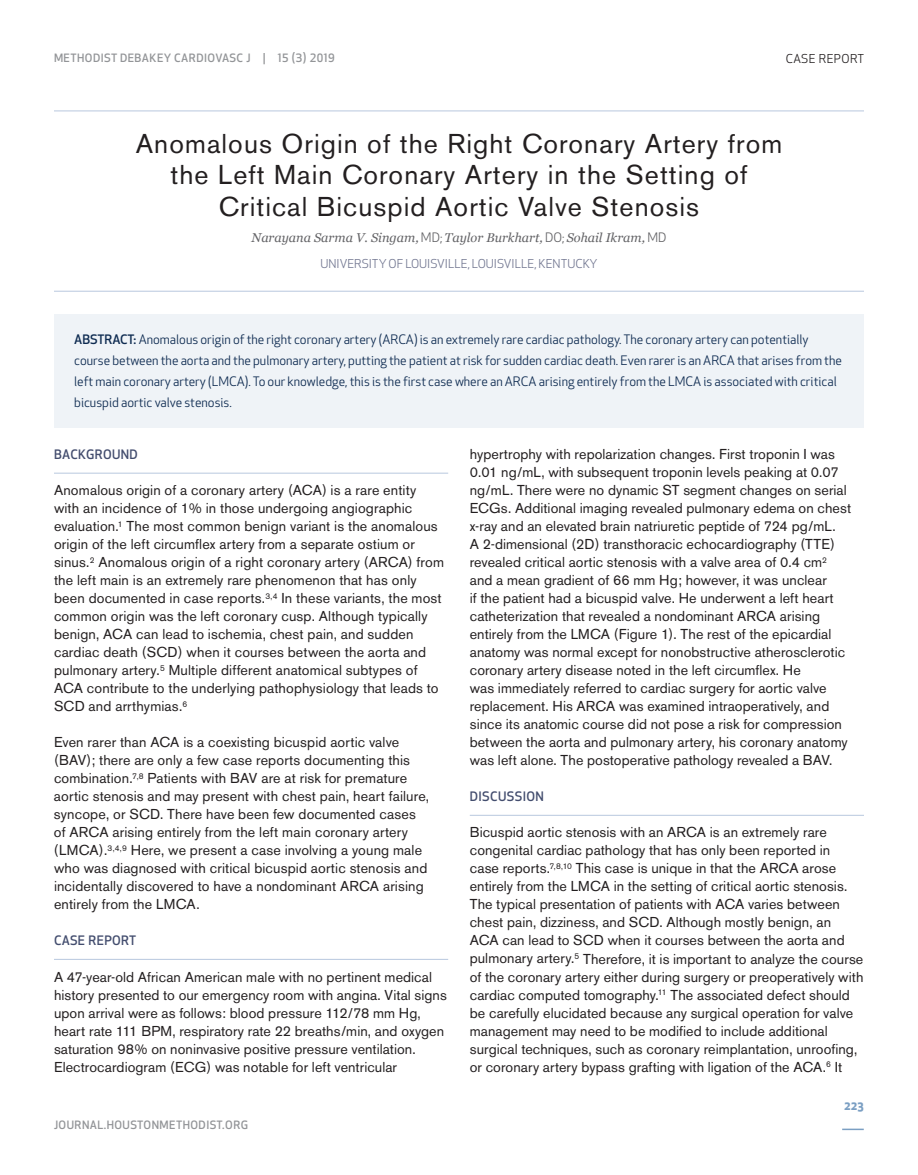
<style>
.page{position:relative;width:918px;height:1175px;background:#fff}
.page>*{position:absolute;margin:0;border:0;box-sizing:border-box;transform-origin:0 0}
.t1{font:27px/31.5px "Akzidenz Grotesk BE";letter-spacing:.04em;color:#231f20;text-align:center}
.t2{font:14.25px/18px "Akzidenz Grotesk BE";letter-spacing:.005em;color:#231f20}
.t3{font:12.75px/21px "Apex New";color:#0e2b51}
.t4{font:italic 12.75px "Georgia";color:#636366}
.t5{font:500 12.75px "Apex New";letter-spacing:.03em;color:#434d6e}
.t6{font:12px "Apex New";color:#727791}
.t7{font:12px "Apex New";letter-spacing:.04em;color:#231f20}
.t8{font:700 12px "Apex New";color:#7b9fc3}
.t9{font:500 11.25px "Apex New";letter-spacing:.04em;color:#939598}
.s1{font-family:"Apex New";font-style:normal}
.s2{font-weight:500}
</style>
<div class="page">
<hr style="left:842px;top:1128px;width:22px;height:2px;background:#7b9fc3">
<hr style="left:54px;top:110px;width:810px;height:1px;background:#b8c8de">
<hr style="left:54px;top:473px;width:394px;height:1px;background:#b8c8de">
<hr style="left:54px;top:959px;width:394px;height:1px;background:#b8c8de">
<hr style="left:470px;top:815px;width:394px;height:1px;background:#b8c8de">
<hr style="left:54px;top:291px;width:810px;height:1px;background:#b8c8de">
<div style="left:54px;top:314px;width:810px;height:113px;background:#eff3f7"></div>
<p class="t9" style="left:54px;top:51px;width:282px">METHODIST DEBAKEY CARDIOVASC J | 15 (3) 2019</p>
<p class="t7" style="left:786px;top:51px;width:80px">CASE REPORT</p>
<h1 class="t1" style="left:136px;top:127px;width:648px">Anomalous Origin of the Right Coronary Artery from the Left Main Coronary Artery in the Setting of<br>Critical Bicuspid Aortic Valve Stenosis</h1>
<p class="t4" style="left:252px;top:229px;width:416px">Narayana Sarma V. Singam, <span class="s1">MD;</span> Taylor Burkhart, <span class="s1">DO;</span> Sohail Ikram, <span class="s1">MD</span></p>
<p class="t6" style="left:321px;top:256px;width:279px">UNIVERSITY OF LOUISVILLE, LOUISVILLE, KENTUCKY</p>
<p class="t3" style="left:74px;top:329px;width:769px"><span class="s2">ABSTRACT:</span> Anomalous origin of the right coronary artery (ARCA) is an extremely rare cardiac pathology. The coronary artery can potentially course between the aorta and the pulmonary artery, putting the patient at risk for sudden cardiac death. Even rarer is an ARCA that arises from the left main coronary artery (LMCA). To our knowledge, this is the first case where an ARCA arising entirely from the LMCA is associated with critical bicuspid aortic valve stenosis.</p>
<p class="t5" style="left:54px;top:446px;width:85px">BACKGROUND</p>
<p class="t2" style="left:54px;top:481px;width:392px">Anomalous origin of a coronary artery (ACA) is a rare entity with an incidence of 1% in those undergoing angiographic evaluation.<sup>1</sup> The most common benign variant is the anomalous origin of the left circumflex artery from a separate ostium or sinus.<sup>2</sup> Anomalous origin of a right coronary artery (ARCA) from the left main is an extremely rare phenomenon that has only been documented in case reports.<sup>3,4</sup> In these variants, the most common origin was the left coronary cusp. Although typically benign, ACA can lead to ischemia, chest pain, and sudden cardiac death (SCD) when it courses between the aorta and pulmonary artery.<sup>5</sup> Multiple different anatomical subtypes of ACA contribute to the underlying pathophysiology that leads to SCD and arrthymias.<sup>6</sup></p>
<p class="t2" style="left:54px;top:733px;width:377px">Even rarer than ACA is a coexisting bicuspid aortic valve (BAV); there are only a few case reports documenting this combination.<sup>7,8</sup> Patients with BAV are at risk for premature aortic stenosis and may present with chest pain, heart failure, syncope, or SCD. There have been few documented cases of ARCA arising entirely from the left main coronary artery (LMCA).<sup>3,4,9</sup> Here, we present a case involving a young male who was diagnosed with critical bicuspid aortic stenosis and incidentally discovered to have a nondominant ARCA arising entirely from the LMCA.</p>
<p class="t5" style="left:54px;top:932px;width:84px">CASE REPORT</p>
<p class="t2" style="left:54px;top:967px;width:394px">A 47-year-old African American male with no pertinent medical history presented to our emergency room with angina. Vital signs upon arrival were as follows: blood pressure 112/78 mm Hg, heart rate 111 BPM, respiratory rate 22 breaths/min, and oxygen saturation 98% on noninvasive positive pressure ventilation.<br>Electrocardiogram (ECG) was notable for left ventricular</p>
<p class="t9" style="left:54px;top:1117px;width:196px">JOURNAL.HOUSTONMETHODIST.ORG</p>
<p class="t2" style="left:470px;top:445px;width:383px">hypertrophy with repolarization changes. First troponin I was 0.01 ng/mL, with subsequent troponin levels peaking at 0.07 ng/mL. There were no dynamic ST segment changes on serial ECGs. Additional imaging revealed pulmonary edema on chest x-ray and an elevated brain natriuretic peptide of 724 pg/mL.<br>A 2-dimensional (2D) transthoracic echocardiography (TTE) revealed critical aortic stenosis with a valve area of 0.4 cm<sup>2 </sup>and a mean gradient of 66 mm Hg; however, it was unclear<br>if the patient had a bicuspid valve. He underwent a left heart catheterization that revealed a nondominant ARCA arising entirely from the LMCA (Figure 1). The rest of the epicardial anatomy was normal except for nonobstructive atherosclerotic coronary artery disease noted in the left circumflex. He<br>was immediately referred to cardiac surgery for aortic valve replacement. His ARCA was examined intraoperatively, and since its anatomic course did not pose a risk for compression between the aorta and pulmonary artery, his coronary anatomy was left alone. The postoperative pathology revealed a BAV.</p>
<p class="t5" style="left:470px;top:788px;width:76px">DISCUSSION</p>
<p class="t2" style="left:470px;top:823px;width:395px">Bicuspid aortic stenosis with an ARCA is an extremely rare congenital cardiac pathology that has only been reported in<br>case reports.<sup>7,8,10</sup> This case is unique in that the ARCA arose entirely from the LMCA in the setting of critical aortic stenosis.<br>The typical presentation of patients with ACA varies between chest pain, dizziness, and SCD. Although mostly benign, an ACA can lead to SCD when it courses between the aorta and pulmonary artery.<sup>5</sup> Therefore, it is important to analyze the course of the coronary artery either during surgery or preoperatively with cardiac computed tomography.<sup>11</sup> The associated defect should be carefully elucidated because any surgical operation for valve management may need to be modified to include additional surgical techniques, such as coronary reimplantation, unroofing, or coronary artery bypass grafting with ligation of the ACA.<sup>6</sup> It</p>
<p class="t8" style="left:844px;top:1097px;width:21px">223</p>
</div>
